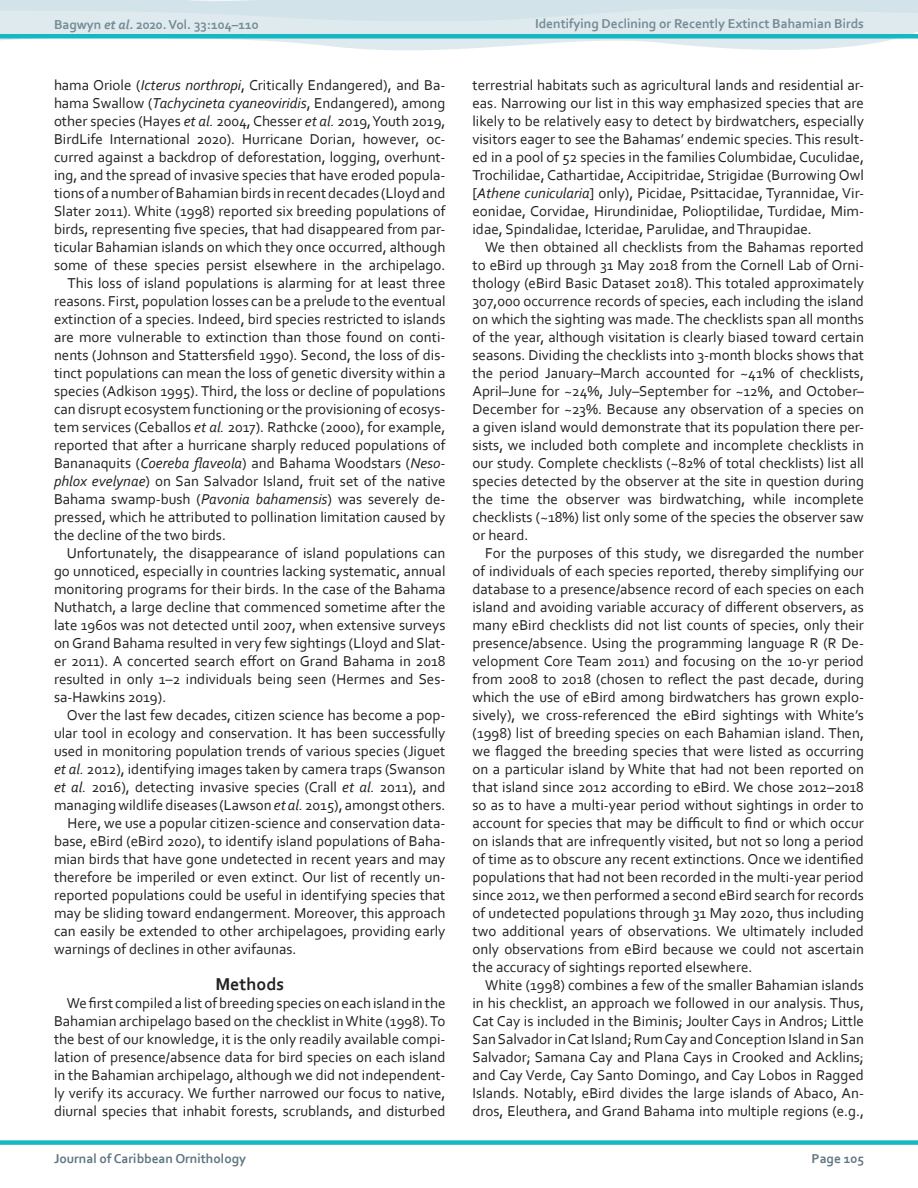
<style>
.page{position:relative;width:918px;height:1188px;background:#fff}
.page>*{position:absolute;margin:0;border:0;box-sizing:border-box;transform-origin:0 0}
.Body_Heading_1__H2{font:700 18px "Corbel";color:#231f20}
.main_body_text__P{font:15px/18px "Corbel";color:#231f20;text-align:justify}
.t1{font:700 13.5px "Corbel";color:#758b95}
.t2{font:700 13.5px "Corbel";color:#5f7682}
.s1{font-style:italic}
.s2{color:#fff}
</style>
<div class="page">
<svg style="left:0;top:0;width:918px;height:51px;fill:#deeaee"></svg>
<div style="left:0;top:1140px;width:918px;height:5px;background:#16b7c3"></div>
<div style="left:0;top:34px;width:918px;height:5px;background:#16b7c3"></div>
<p class="t1" style="left:54px;top:16px;width:206px">Bagwyn <span class="s1">et al.</span> 2020. Vol. 33:104–110</p>
<p class="t1" style="left:535px;top:15px;width:330px">Identifying Declining or Recently Extinct Bahamian Birds</p>
<p class="main_body_text__P" style="left:54px;top:76px;width:393px">hama Oriole (<span class="s1">Icterus northropi</span>, Critically Endangered), and Ba&shy;hama Swallow (<span class="s1">Tachycineta cyaneoviridis</span>, Endangered), among other species (Hayes <span class="s1">et al.</span> 2004, Chesser <span class="s1">et al.</span> 2019, Youth 2019, BirdLife International 2020). Hurricane Dorian, however, oc&shy;curred against a backdrop of deforestation, logging, overhunt&shy;ing, and the spread of invasive species that have eroded popula&shy;tions of a number of Bahamian birds in recent decades (Lloyd and Slater 2011). White (1998) reported six breeding populations of birds, representing five species, that had disappeared from par&shy;ticular Bahamian islands on which they once occurred, although some of these species persist elsewhere in the archipelago. <span class="s2">sa</span>This loss of island populations is alarming for at least three reasons. First, population losses can be a prelude to the eventual extinction of a species. Indeed, bird species restricted to islands are more vulnerable to extinction than those found on conti&shy;nents (Johnson and Stattersfield 1990). Second, the loss of dis&shy;tinct populations can mean the loss of genetic diversity within a species (Adkison 1995). Third, the loss or decline of populations can disrupt ecosystem functioning or the provisioning of ecosys&shy;tem services (Ceballos <span class="s1">et al.</span> 2017). Rathcke (2000), for example, reported that after a hurricane sharply reduced populations of Bananaquits (<span class="s1">Coereba flaveola</span>) and Bahama Woodstars (<span class="s1">Neso&shy;phlox evelynae</span>) on San Salvador Island, fruit set of the native Bahama swamp-bush (<span class="s1">Pavonia bahamensis</span>) was severely de&shy;pressed, which he attributed to pollination limitation caused by the decline of the two birds.</p>
<p class="main_body_text__P" style="left:54px;top:544px;width:393px;text-indent:13px">Unfortunately, the disappearance of island populations can go unnoticed, especially in countries lacking systematic, annual monitoring programs for their birds. In the case of the Bahama Nuthatch, a large decline that commenced sometime after the late 1960s was not detected until 2007, when extensive surveys on Grand Bahama resulted in very few sightings (Lloyd and Slat&shy;er 2011). A concerted search effort on Grand Bahama in 2018 resulted in only 1–2 individuals being seen (Hermes and Ses&shy;sa-Hawkins 2019).</p>
<p class="main_body_text__P" style="left:54px;top:706px;width:393px;text-indent:13px">Over the last few decades, citizen science has become a pop&shy;ular tool in ecology and conservation. It has been successfully used in monitoring population trends of various species (Jiguet <span class="s1">et al.</span> 2012), identifying images taken by camera traps (Swanson <span class="s1">et al.</span> 2016), detecting invasive species (Crall <span class="s1">et al.</span> 2011), and managing wildlife diseases (Lawson <span class="s1">et al.</span> 2015), amongst others. <span class="s2">sa</span>Here, we use a popular citizen-science and conservation data&shy;base, eBird (eBird 2020), to identify island populations of Baha&shy;mian birds that have gone undetected in recent years and may therefore be imperiled or even extinct. Our list of recently un&shy;reported populations could be useful in identifying species that may be sliding toward endangerment. Moreover, this approach can easily be extended to other archipelagoes, providing early warnings of declines in other avifaunas.</p>
<h2 class="Body_Heading_1__H2" style="left:215px;top:973px;width:70px">Methods</h2>
<p class="main_body_text__P" style="left:54px;top:994px;width:393px;text-indent:13px">We first compiled a list of breeding species on each island in the Bahamian archipelago based on the checklist in White (1998). To the best of our knowledge, it is the only readily available compi&shy;lation of presence/absence data for bird species on each island in the Bahamian archipelago, although we did not independent&shy;ly verify its accuracy. We further narrowed our focus to native, diurnal species that inhabit forests, scrublands, and disturbed</p>
<p class="main_body_text__P" style="left:472px;top:76px;width:393px">terrestrial habitats such as agricultural lands and residential ar&shy;eas. Narrowing our list in this way emphasized species that are likely to be relatively easy to detect by birdwatchers, especially visitors eager to see the Bahamas’ endemic species. This result&shy;ed in a pool of 52 species in the families Columbidae, Cuculidae, Trochilidae, Cathartidae, Accipitridae, Strigidae (Burrowing Owl [<span class="s1">Athene cunicularia</span>] only), Picidae, Psittacidae, Tyrannidae, Vir&shy;eonidae, Corvidae, Hirundinidae, Polioptilidae, Turdidae, Mim&shy;idae, Spindalidae, Icteridae, Parulidae, and Thraupidae.</p>
<p class="main_body_text__P" style="left:472px;top:238px;width:393px;text-indent:13px">We then obtained all checklists from the Bahamas reported to eBird up through 31 May 2018 from the Cornell Lab of Orni&shy;thology (eBird Basic Dataset 2018). This totaled approximately 307,000 occurrence records of species, each including the island on which the sighting was made. The checklists span all months of the year, although visitation is clearly biased toward certain seasons. Dividing the checklists into 3-month blocks shows that the period January–March accounted for ~41% of checklists, April–June for ~24%, July–September for ~12%, and October– December for ~23%. Because any observation of a species on a given island would demonstrate that its population there per&shy;sists, we included both complete and incomplete checklists in our study. Complete checklists (~82% of total checklists) list all species detected by the observer at the site in question during the time the observer was birdwatching, while incomplete checklists (~18%) list only some of the species the observer saw or heard.</p>
<p class="main_body_text__P" style="left:472px;top:544px;width:393px;text-indent:13px">For the purposes of this study, we disregarded the number of individuals of each species reported, thereby simplifying our database to a presence/absence record of each species on each island and avoiding variable accuracy of different observers, as many eBird checklists did not list counts of species, only their presence/absence. Using the programming language R (R De&shy;velopment Core Team 2011) and focusing on the 10-yr period from 2008 to 2018 (chosen to reflect the past decade, during which the use of eBird among birdwatchers has grown explo&shy;sively), we cross-referenced the eBird sightings with White’s (1998) list of breeding species on each Bahamian island. Then, we flagged the breeding species that were listed as occurring on a particular island by White that had not been reported on that island since 2012 according to eBird. We chose 2012–2018 so as to have a multi-year period without sightings in order to account for species that may be difficult to find or which occur on islands that are infrequently visited, but not so long a period of time as to obscure any recent extinctions. Once we identified populations that had not been recorded in the multi-year period since 2012, we then performed a second eBird search for records of undetected populations through 31 May 2020, thus including two additional years of observations. We ultimately included only observations from eBird because we could not ascertain the accuracy of sightings reported elsewhere.</p>
<p class="main_body_text__P" style="left:472px;top:976px;width:393px;text-indent:13px">White (1998) combines a few of the smaller Bahamian islands in his checklist, an approach we followed in our analysis. Thus, Cat Cay is included in the Biminis; Joulter Cays in Andros; Little San Salvador in Cat Island; Rum Cay and Conception Island in San Salvador; Samana Cay and Plana Cays in Crooked and Acklins; and Cay Verde, Cay Santo Domingo, and Cay Lobos in Ragged Islands. Notably, eBird divides the large islands of Abaco, An&shy;dros, Eleuthera, and Grand Bahama into multiple regions (e.g.,</p>
<p class="t2" style="left:54px;top:1150px;width:194px">Journal of Caribbean Ornithology</p>
<p class="t2" style="left:812px;top:1150px;width:54px">Page 105</p>
</div>
